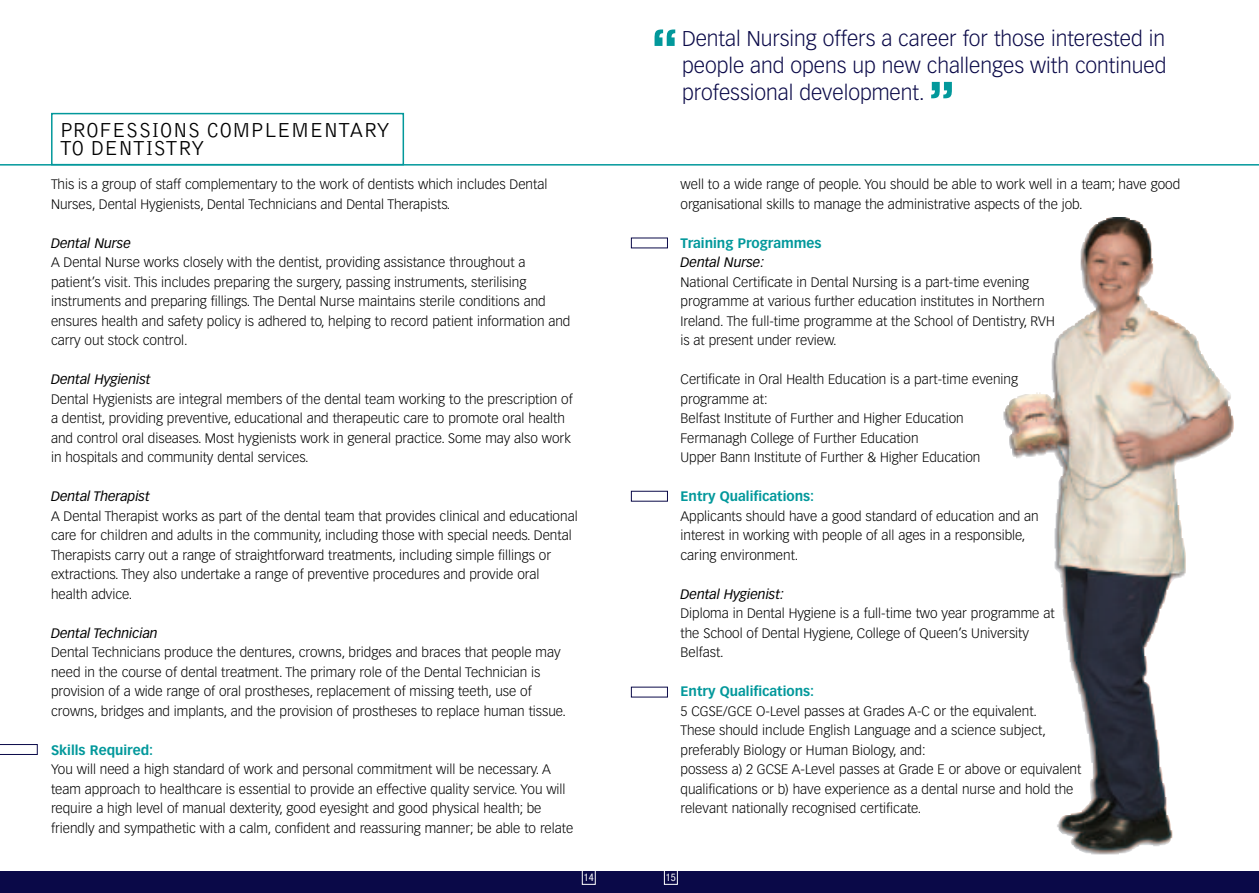
<style>
.page{position:relative;width:1259px;height:893px;background:#fff}
.page>*{position:absolute;margin:0;border:0;box-sizing:border-box;transform-origin:0 0}
.t1{font:600 63px "Eurostile";color:#02989b}
.t2{font:300 21px/27px "Vectora LH";color:#0a0948;text-align:justify}
.t3{font:300 21px/18px "Bell Gothic";color:#000}
.t4{font:300 13.5px/19.5px "Vectora LH";color:#000}
.t5{font:italic 13.5px "Vectora LH";color:#000}
.t6{font:700 13.5px "Vectora LH";color:#02989b}
.t7{font:condensed 10.5px "Helvetica Neue";color:#fff}
</style>
<div class="page">
<div style="left:0;top:871px;width:1259px;height:22px;background:#0a0948"></div>
<div style="left:631px;top:491px;width:37px;height:11px;border:1px solid #0a0948"></div>
<div style="left:664px;top:866px;width:14px;height:19px;border:1px solid #fff"></div>
<hr style="left:0;top:164px;width:1259px;height:2px;background:#02989b">
<div style="left:51px;top:113px;width:353px;height:52px;border:2px solid #02989b"></div>
<div style="left:582px;top:866px;width:13px;height:19px;border:1px solid #fff"></div>
<svg style="left:0;top:744px;width:38px;height:11px"></svg>
<img style="left:1051px;top:217px;width:183px;height:637px">
<h2 class="t3" style="left:60px;top:122px;width:332px">PROFESSIONS COMPLEMENTARY<br>TO DENTISTRY</h2>
<p class="t4" style="left:51px;top:175px;width:498px">This is a group of staff complementary to the work of dentists which includes Dental<br>Nurses, Dental Hygienists, Dental Technicians and Dental Therapists.</p>
<p class="t5" style="left:51px;top:237px;width:81px">Dental Nurse</p>
<p class="t4" style="left:51px;top:253px;width:521px">A Dental Nurse works closely with the dentist, providing assistance throughout a patient’s visit. This includes preparing the surgery, passing instruments, sterilising instruments and preparing fillings. The Dental Nurse maintains sterile conditions and ensures health and safety policy is adhered to, helping to record patient information and carry out stock control.</p>
<p class="t5" style="left:51px;top:374px;width:101px">Dental Hygienist</p>
<p class="t4" style="left:51px;top:390px;width:523px">Dental Hygienists are integral members of the dental team working to the prescription of a dentist, providing preventive, educational and therapeutic care to promote oral health and control oral diseases. Most hygienists work in general practice. Some may also work in hospitals and community dental services.</p>
<p class="t5" style="left:51px;top:491px;width:100px">Dental Therapist</p>
<p class="t4" style="left:51px;top:507px;width:528px">A Dental Therapist works as part of the dental team that provides clinical and educational care for children and adults in the community, including those with special needs. Dental Therapists carry out a range of straightforward treatments, including simple fillings or extractions. They also undertake a range of preventive procedures and provide oral health advice.</p>
<p class="t5" style="left:51px;top:627px;width:108px">Dental Technician</p>
<p class="t4" style="left:51px;top:643px;width:516px">Dental Technicians produce the dentures, crowns, bridges and braces that people may need in the course of dental treatment. The primary role of the Dental Technician is provision of a wide range of oral prostheses, replacement of missing teeth, use of crowns, bridges and implants, and the provision of prostheses to replace human tissue.</p>
<p class="t6" style="left:51px;top:744px;width:104px">Skills Required:</p>
<p class="t4" style="left:51px;top:760px;width:524px">You will need a high standard of work and personal commitment will be necessary. A team approach to healthcare is essential to provide an effective quality service. You will require a high level of manual dexterity, good eyesight and good physical health; be friendly and sympathetic with a calm, confident and reassuring manner; be able to relate</p>
<p class="t7" style="left:584px;top:874px;width:12px">14</p>
<h1 class="t1" style="left:651px;top:30px;width:28px">“</h1>
<h2 class="t2" style="left:682px;top:27px;width:486px">Dental Nursing offers a career for those interested in people and opens up new challenges with continued professional development.</h2>
<h1 class="t1" style="left:928px;top:82px;width:28px">”</h1>
<p class="t4" style="left:680px;top:175px;width:501px">well to a wide range of people. You should be able to work well in a team; have good organisational skills to manage the administrative aspects of the job.</p>
<p class="t6" style="left:680px;top:237px;width:143px">Training Programmes</p>
<p class="t5" style="left:680px;top:257px;width:85px">Dental Nurse:</p>
<p class="t4" style="left:680px;top:273px;width:376px">National Certificate in Dental Nursing is a part-time evening programme at various further education institutes in Northern Ireland. The full-time programme at the School of Dentistry, RVH is at present under review.</p>
<p class="t4" style="left:680px;top:370px;width:339px">Certificate in Oral Health Education is a part-time evening programme at:<br>Belfast Institute of Further and Higher Education Fermanagh College of Further Education<br>Upper Bann Institute of Further &amp; Higher Education</p>
<p class="t6" style="left:680px;top:491px;width:135px">Entry Qualifications:</p>
<p class="t4" style="left:680px;top:507px;width:360px">Applicants should have a good standard of education and an interest in working with people of all ages in a responsible, caring environment.</p>
<p class="t5" style="left:680px;top:588px;width:105px">Dental Hygienist:</p>
<p class="t4" style="left:680px;top:604px;width:375px">Diploma in Dental Hygiene is a full-time two year programme at the School of Dental Hygiene, College of Queen’s University<br>Belfast.</p>
<p class="t6" style="left:680px;top:686px;width:135px">Entry Qualifications:</p>
<p class="t4" style="left:680px;top:702px;width:402px">5 CGSE/GCE O-Level passes at Grades A-C or the equivalent.<br>These should include English Language and a science subject, preferably Biology or Human Biology, and:<br>possess a) 2 GCSE A-Level passes at Grade E or above or equivalent qualifications or b) have experience as a dental nurse and hold the relevant nationally recognised certificate.</p>
<p class="t7" style="left:666px;top:874px;width:12px">15</p>
</div>
